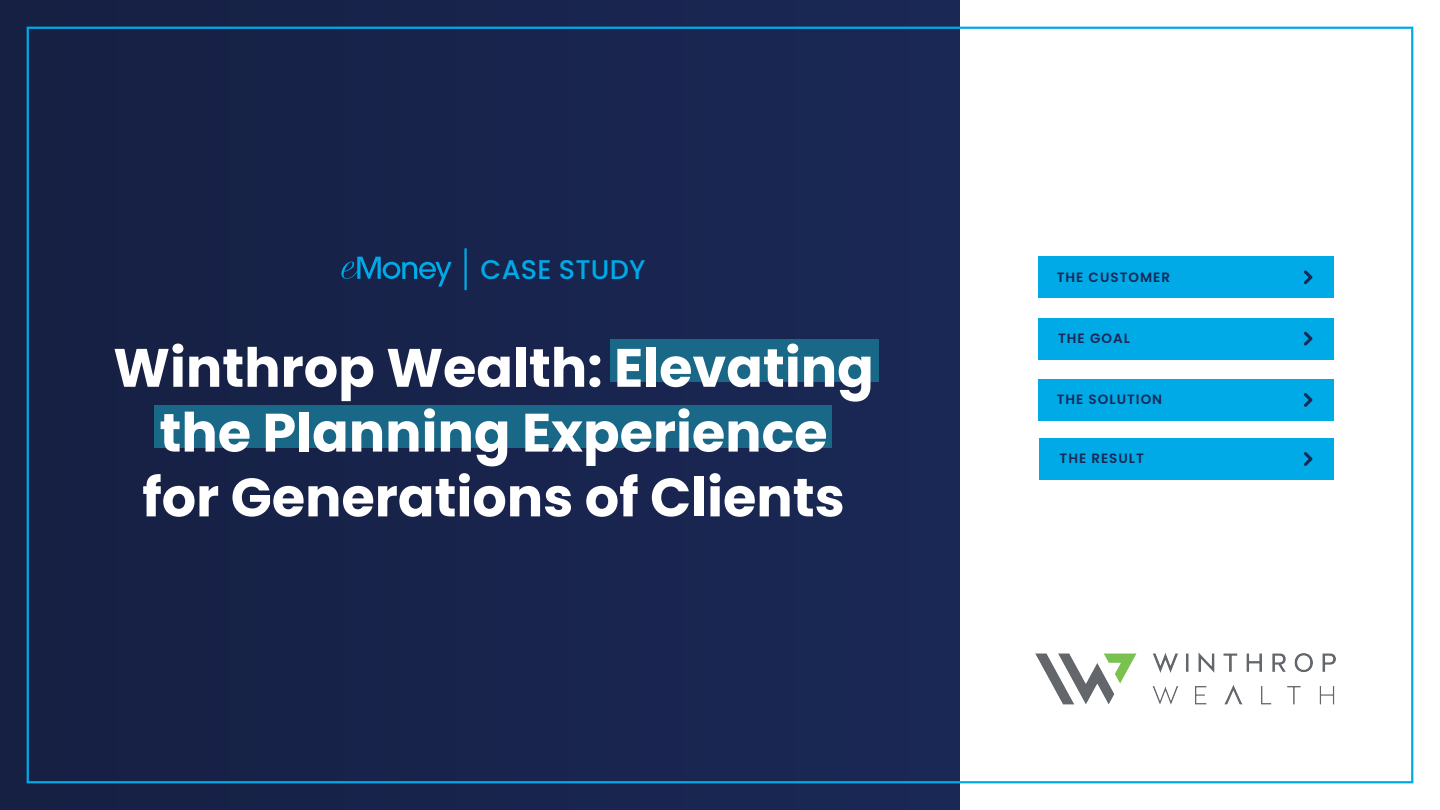
<style>
.page{position:relative;width:1440px;height:810px;background:#fff}
.page>*{position:absolute;margin:0;border:0;box-sizing:border-box;transform-origin:0 0}
.t1{font:700 54px/64.8px "Poppins";color:#fff;text-align:center}
.t2{font:500 27px "Poppins";letter-spacing:.01em;color:#00aae7}
.t3{font:600 13.5px "Poppins";letter-spacing:.075em;color:#1a2856}
</style>
<div class="page">
<div style="left:0;top:0;width:960px;height:810px;background:#18244c"></div>
<svg style="left:341px;top:257px;width:111px;height:30px"></svg>
<hr style="left:464px;top:248px;width:3px;height:42px;background:#00aae7">
<div style="left:154px;top:405px;width:678px;height:43px;background:#1a6887"></div>
<div style="left:610px;top:339px;width:269px;height:43px;background:#1a6887"></div>
<div style="left:1038px;top:257px;width:296px;height:41px;background:#00aae7"></div>
<svg style="left:1304px;top:270px;width:8px;height:14px"></svg>
<div style="left:1038px;top:318px;width:296px;height:41px;background:#00aae7"></div>
<svg style="left:1304px;top:332px;width:8px;height:14px"></svg>
<div style="left:1038px;top:379px;width:296px;height:42px;background:#00aae7"></div>
<svg style="left:1304px;top:393px;width:8px;height:14px"></svg>
<div style="left:1039px;top:438px;width:295px;height:42px;background:#00aae7"></div>
<svg style="left:1304px;top:452px;width:8px;height:14px"></svg>
<img style="left:1036px;top:652px;width:300px;height:53px">
<p class="t2" style="left:481px;top:254px;width:166px">CASE STUDY</p>
<p class="t1" style="left:113px;top:336px;width:762px">Winthrop Wealth: Elevating the Planning Experience<br>for Generations of Clients</p>
<p class="t3" style="left:1057px;top:269px;width:115px">THE CUSTOMER</p>
<p class="t3" style="left:1058px;top:331px;width:73px">THE GOAL</p>
<p class="t3" style="left:1057px;top:392px;width:107px">THE SOLUTION</p>
<p class="t3" style="left:1060px;top:451px;width:86px">THE RESULT</p>
</div>
